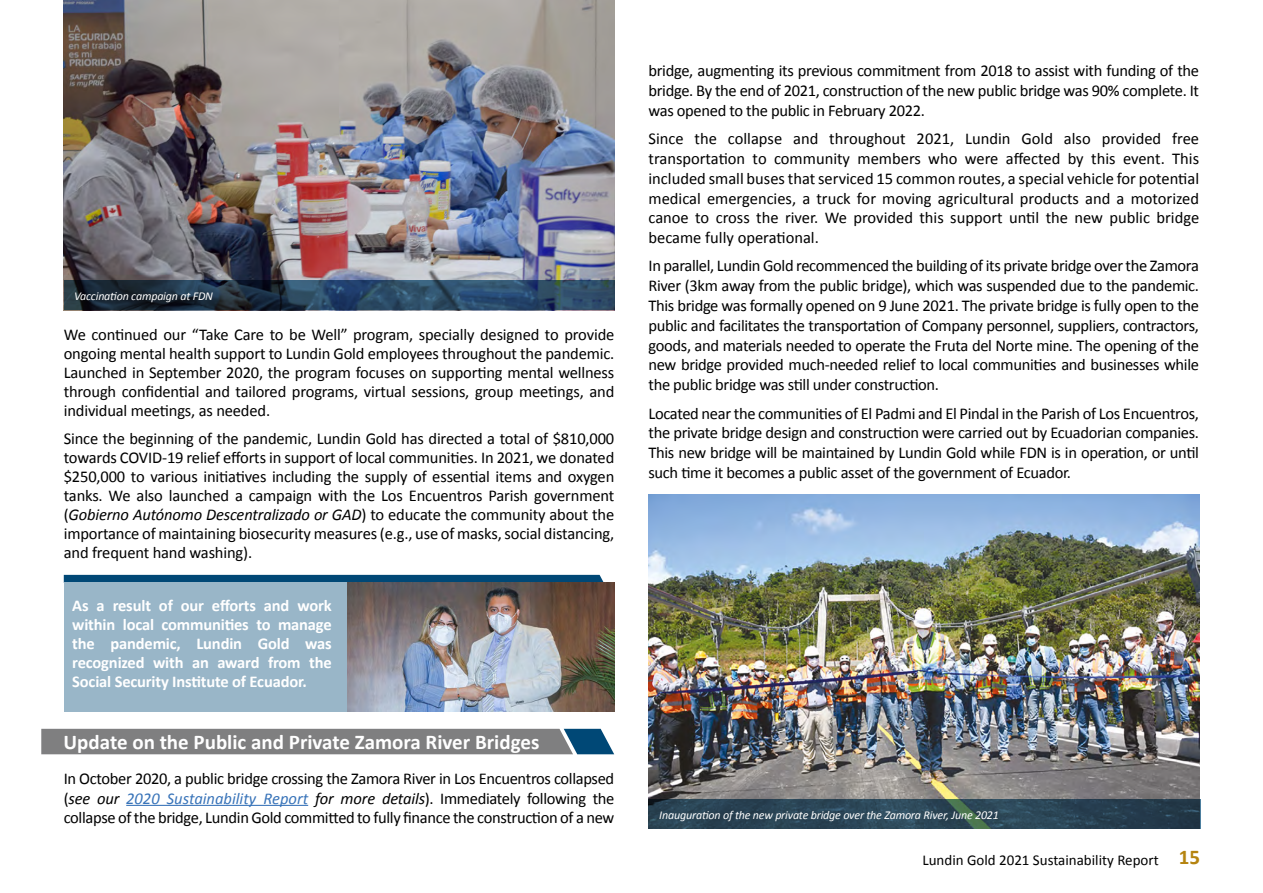
<style>
.page{position:relative;width:1263px;height:893px;background:#fff}
.page>*{position:absolute;margin:0;border:0;box-sizing:border-box;transform-origin:0 0}
.t1{font:700 21px "Calibri";color:#fff}
.t2{font:16.5px/19.8px "Calibri";letter-spacing:-.02em;color:#000;text-align:justify}
.t3{font:700 16.5px/19px "Calibri";letter-spacing:-.01em;color:#fff;text-align:justify}
.t4{font:15px "Calibri";color:#000}
.t5{font:italic 12px "Calibri";letter-spacing:-.015em;color:#fff}
.s1{font-style:italic}
.s2{font-style:italic;color:#3974b9}
.s3{font-weight:700;font-size:21px;color:#b58410}
</style>
<div class="page">
<hr style="left:126px;top:805px;width:182px;height:1px;background:#3974b9">
<svg style="left:41px;top:729px;width:573px;height:25px;background:#797d81"></svg>
<img style="left:64px;top:0;width:550px;height:281px">
<svg style="left:64px;top:575px;width:540px;height:8px;background:#105079"></svg>
<div style="left:64px;top:583px;width:550px;height:129px;background:#99b6c8"></div>
<img style="left:649px;top:495px;width:550px;height:304px">
<svg style="left:649px;top:799px;width:552px;height:30px;background:#2a4554"></svg>
<svg style="left:64px;top:281px;width:550px;height:29px;background:#253d54"></svg>
<img style="left:347px;top:583px;width:267px;height:129px">
<p class="t5" style="left:74px;top:288px;width:140px">Vaccination campaign at FDN</p>
<p class="t2" style="left:64px;top:325px;width:552px;line-height:19px">We continued our “Take Care to be Well” program, specially designed to provide ongoing mental health support to Lundin Gold employees throughout the pandemic.<br>Launched in September 2020, the program focuses on supporting mental wellness through confidential and tailored programs, virtual sessions, group meetings, and individual meetings, as needed.</p>
<p class="t2" style="left:64px;top:429px;width:552px;line-height:19px">Since the beginning of the pandemic, Lundin Gold has directed a total of $810,000 towards COVID-19 relief efforts in support of local communities. In 2021, we donated $250,000 to various initiatives including the supply of essential items and oxygen tanks. We also launched a campaign with the Los Encuentros Parish government (<span class="s1">Gobierno Autónomo Descentralizado or GAD</span>) to educate the community about the importance of maintaining biosecurity measures (e.g., use of masks, social distancing, and frequent hand washing).</p>
<p class="t3" style="left:72px;top:596px;width:261px">As a result of our efforts and work within local communities to manage the pandemic, Lundin Gold was recognized with an award from the Social Security Institute of Ecuador.</p>
<p class="t1" style="left:64px;top:728px;width:477px">Update on the Public and Private Zamora River Bridges</p>
<p class="t2" style="left:64px;top:768px;width:552px">In October 2020, a public bridge crossing the Zamora River in Los Encuentros collapsed (<span class="s1">see our</span> <span class="s2">2020 Sustainability Report</span> <span class="s1">for more details</span>). Immediately following the collapse of the bridge, Lundin Gold committed to fully finance the construction of a new</p>
<p class="t2" style="left:648px;top:61px;width:552px">bridge, augmenting its previous commitment from 2018 to assist with funding of the bridge. By the end of 2021, construction of the new public bridge was 90% complete. It was opened to the public in February 2022.</p>
<p class="t2" style="left:648px;top:129px;width:552px">Since the collapse and throughout 2021, Lundin Gold also provided free transportation to community members who were affected by this event. This included small buses that serviced 15 common routes, a special vehicle for potential medical emergencies, a truck for moving agricultural products and a motorized canoe to cross the river. We provided this support until the new public bridge became fully operational.</p>
<p class="t2" style="left:648px;top:256px;width:552px">In parallel, Lundin Gold recommenced the building of its private bridge over the Zamora River (3km away from the public bridge), which was suspended due to the pandemic.<br>This bridge was formally opened on 9 June 2021. The private bridge is fully open to the public and facilitates the transportation of Company personnel, suppliers, contractors, goods, and materials needed to operate the Fruta del Norte mine. The opening of the new bridge provided much-needed relief to local communities and businesses while the public bridge was still under construction.</p>
<p class="t2" style="left:648px;top:403px;width:552px">Located near the communities of El Padmi and El Pindal in the Parish of Los Encuentros, the private bridge design and construction were carried out by Ecuadorian companies.<br>This new bridge will be maintained by Lundin Gold while FDN is in operation, or until such time it becomes a public asset of the government of Ecuador.</p>
<p class="t5" style="left:659px;top:806px;width:341px">Inauguration of the new private bridge over the Zamora River, June 2021</p>
<p class="t4" style="left:922px;top:850px;width:279px">Lundin Gold 2021 Sustainability Report <span class="s3">15</span></p>
</div>
